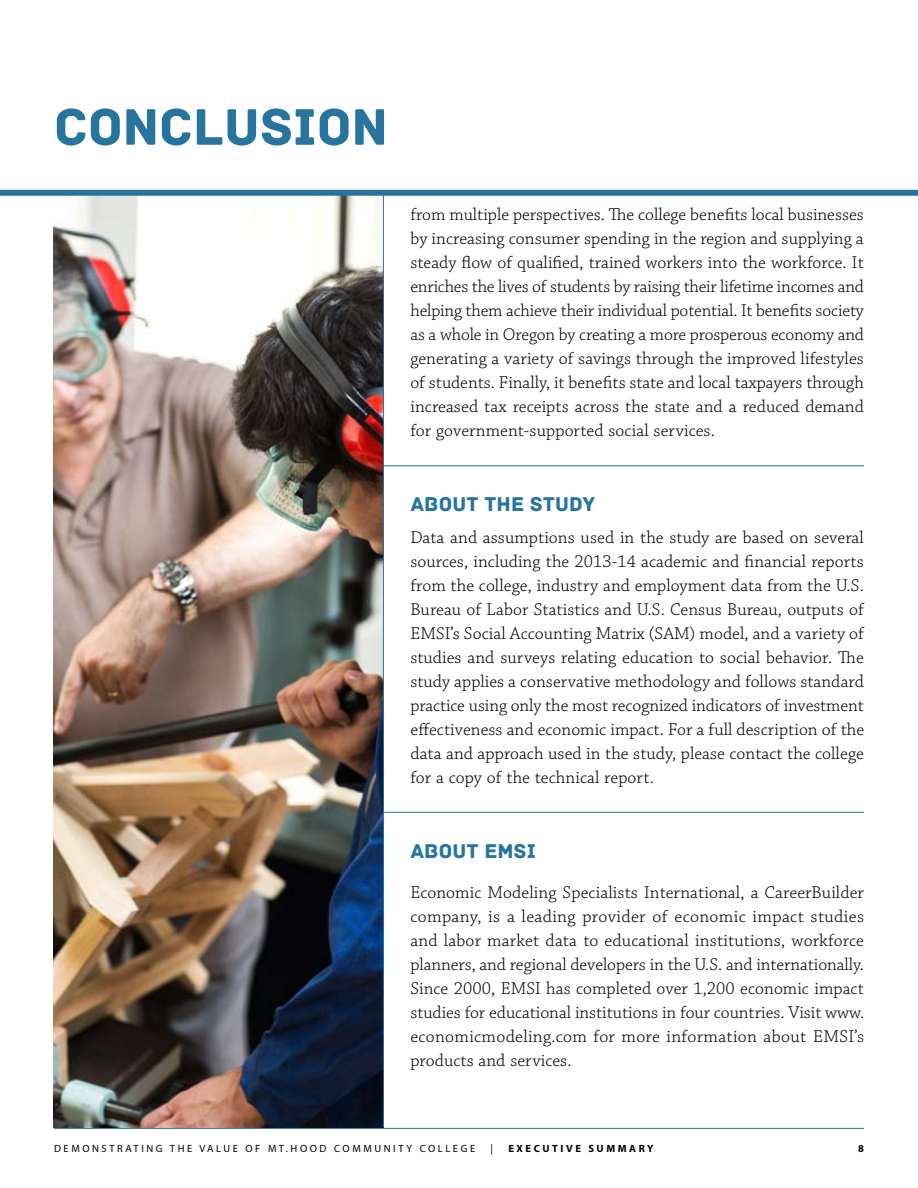
<style>
.page{position:relative;width:918px;height:1188px;background:#fff}
.page>*{position:absolute;margin:0;border:0;box-sizing:border-box;transform-origin:0 0}
.t1{font:54px "Archive";letter-spacing:-.005em;color:#27759f}
.t2{font:21px "Archive";letter-spacing:.005em;color:#27759f}
.t3{font:300 18px/24px "Chaparral Pro";letter-spacing:.005em;color:#000;text-align:justify}
.t4{font:10.5px "Myriad Pro";letter-spacing:.245em;color:#000}
.t5{font:700 10.5px "Myriad Pro";letter-spacing:.245em;color:#000}
</style>
<div class="page">
<hr style="left:54px;top:1128px;width:810px;height:1px;background:#27759f">
<img style="left:53px;top:196px;width:330px;height:932px">
<hr style="left:383px;top:49px;width:1px;height:1078px;background:#27759f">
<hr style="left:383px;top:465px;width:481px;height:1px;background:#27759f">
<hr style="left:383px;top:812px;width:481px;height:1px;background:#27759f">
<div style="left:0;top:190px;width:918px;height:6px;background:#27759f"></div>
<h1 class="t1" style="left:54px;top:95px;width:336px">CONCLUSION</h1>
<p class="t3" style="left:410px;top:203px;width:455px">from multiple perspectives. The college benefits local businesses by increasing consumer spending in the region and supplying a steady flow of qualified, trained workers into the workforce. It enriches the lives of students by raising their lifetime incomes and helping them achieve their individual potential. It benefits society as a whole in Oregon by creating a more prosperous economy and generating a variety of savings through the improved lifestyles of students. Finally, it benefits state and local taxpayers through increased tax receipts across the state and a reduced demand for government-supported social services.</p>
<p class="t2" style="left:410px;top:492px;width:186px">ABOUT THE STUDY</p>
<p class="t3" style="left:410px;top:526px;width:455px">Data and assumptions used in the study are based on several sources, including the 2013-14 academic and financial reports from the college, industry and employment data from the U.S.<br>Bureau of Labor Statistics and U.S. Census Bureau, outputs of EMSI’s Social Accounting Matrix (SAM) model, and a variety of studies and surveys relating education to social behavior. The study applies a conservative methodology and follows standard practice using only the most recognized indicators of investment effectiveness and economic impact. For a full description of the data and approach used in the study, please contact the college for a copy of the technical report.</p>
<p class="t2" style="left:410px;top:838px;width:127px">ABOUT EMSI</p>
<p class="t3" style="left:410px;top:881px;width:455px">Economic Modeling Specialists International, a CareerBuilder company, is a leading provider of economic impact studies and labor market data to educational institutions, workforce planners, and regional developers in the U.S. and internationally.<br>Since 2000, EMSI has completed over 1,200 economic impact studies for educational institutions in four countries. Visit www. economicmodeling.com for more information about EMSI’s products and services.</p>
<p class="t4" style="left:54px;top:1142px;width:423px">DEMONSTRATING THE VALUE OF MT.HOOD COMMUNITY COLLEGE</p>
<p class="t4" style="left:491px;top:1142px;width:4px">|</p>
<p class="t5" style="left:508px;top:1142px;width:147px">EXECUTIVE SUMMARY</p>
<p class="t5" style="left:858px;top:1142px;width:7px">8</p>
</div>
